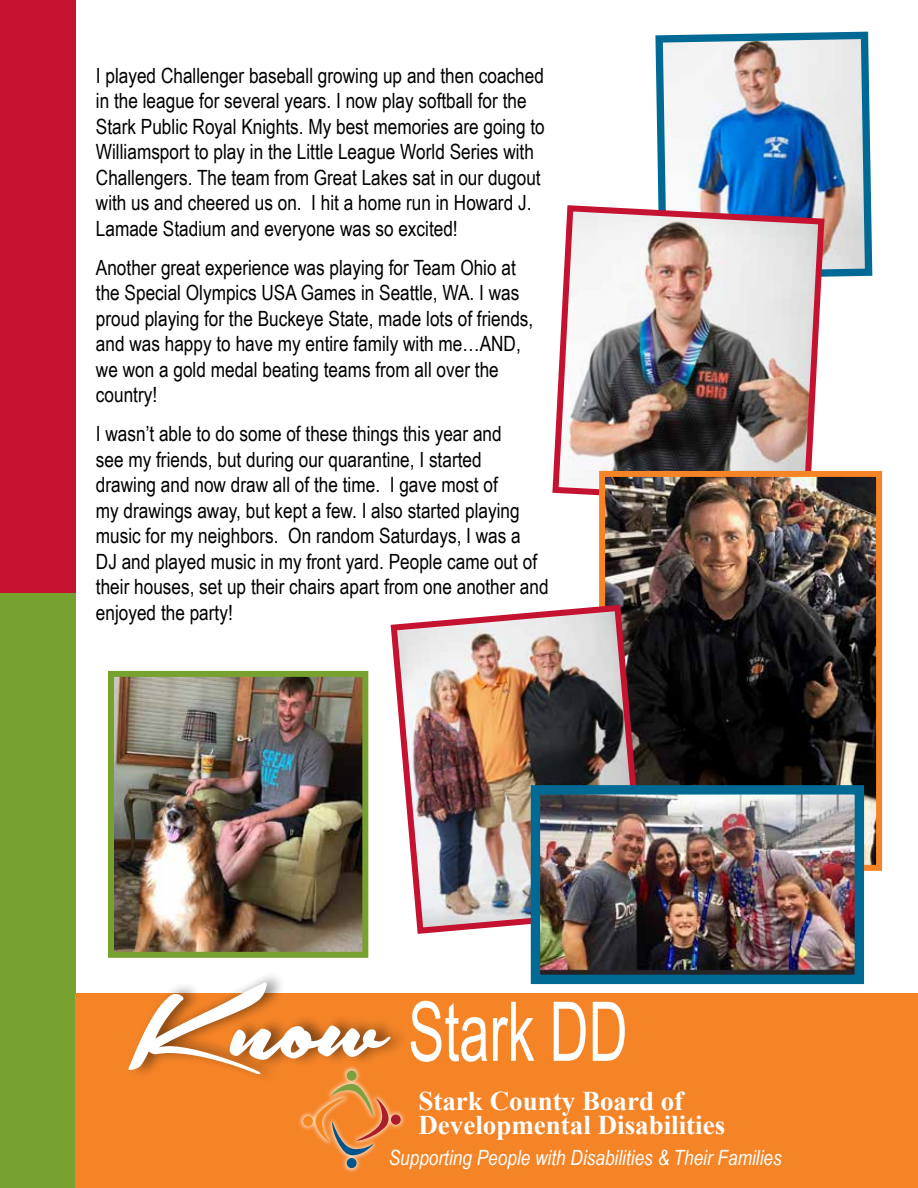
<style>
.page{position:relative;width:918px;height:1188px;background:#fff}
.page>*{position:absolute;margin:0;border:0;box-sizing:border-box;transform-origin:0 0}
.t1{font:82.5px "Arial Narrow";color:#fff;scale:.8 1}
.t2{font:700 27px/24px "Times New Roman";color:#fff}
.t3{font:21px/25.5px "Arial Narrow";color:#000}
.t4{font:italic 21px "Arial Narrow";color:#fff}
.s1{font-family:"Southern Aire Personal Use Only";font-size:157.5px}
</style>
<div class="page">
<div style="left:0;top:593px;width:76px;height:595px;background:#78a22f"></div>
<div style="left:0;top:1px;width:76px;height:592px;background:#c41230"></div>
<div style="left:76px;top:994px;width:842px;height:194px;background:#f58427"></div>
<div style="left:298px;top:1065px;width:108px;height:108px;background:#fff;opacity:.75"></div>
<svg style="left:315px;top:1084px;width:74px;height:71px"></svg>
<div style="left:303px;top:1116px;width:10px;height:10px;background:#f28821;border-radius:50%"></div>
<div style="left:347px;top:1158px;width:10px;height:10px;background:#00558b;border-radius:50%"></div>
<div style="left:391px;top:1115px;width:10px;height:10px;background:#a91e2a;border-radius:50%"></div>
<div style="left:127px;top:970px;width:283px;height:113px;background:#000;opacity:.5"></div>
<img style="left:655px;top:31px;width:218px;height:246px">
<img style="left:552px;top:202px;width:276px;height:294px">
<img style="left:115px;top:678px;width:246px;height:273px">
<div style="left:108px;top:671px;width:260px;height:287px;border:6px solid #78a22f"></div>
<img style="left:606px;top:478px;width:269px;height:386px">
<div style="left:599px;top:471px;width:283px;height:400px;border:6px solid #f58427"></div>
<img style="left:390px;top:602px;width:261px;height:335px">
<img style="left:541px;top:795px;width:313px;height:179px">
<div style="left:531px;top:785px;width:333px;height:199px;border:9px solid #006994"></div>
<p class="t3" style="left:96px;top:62px;width:450px">I played Challenger baseball growing up and then coached in the league for several years. I now play softball for the Stark Public Royal Knights. My best memories are going to Williamsport to play in the Little League World Series with Challengers. The team from Great Lakes sat in our dugout with us and cheered us on. I hit a home run in Howard J.<br>Lamade Stadium and everyone was so excited!</p>
<p class="t3" style="left:96px;top:254px;width:439px">Another great experience was playing for Team Ohio at the Special Olympics USA Games in Seattle, WA. I was proud playing for the Buckeye State, made lots of friends, and was happy to have my entire family with me…AND, we won a gold medal beating teams from all over the country!</p>
<p class="t3" style="left:96px;top:420px;width:454px">I wasn’t able to do some of these things this year and<br>see my friends, but during our quarantine, I started<br>drawing and now draw all of the time. I gave most of<br>my drawings away, but kept a few. I also started playing music for my neighbors. On random Saturdays, I was a<br>DJ and played music in my front yard. People came out of their houses, set up their chairs apart from one another and enjoyed the party!</p>
<h1 class="t1" style="left:125px;top:971px;width:630px"><span class="s1">Know</span> Stark DD</h1>
<p class="t2" style="left:418px;top:1088px;width:308px">Stark County Board of<br>Developmental Disabilities</p>
<p class="t4" style="left:389px;top:1143px;width:394px">Supporting People with Disabilities &amp; Their Families</p>
</div>
